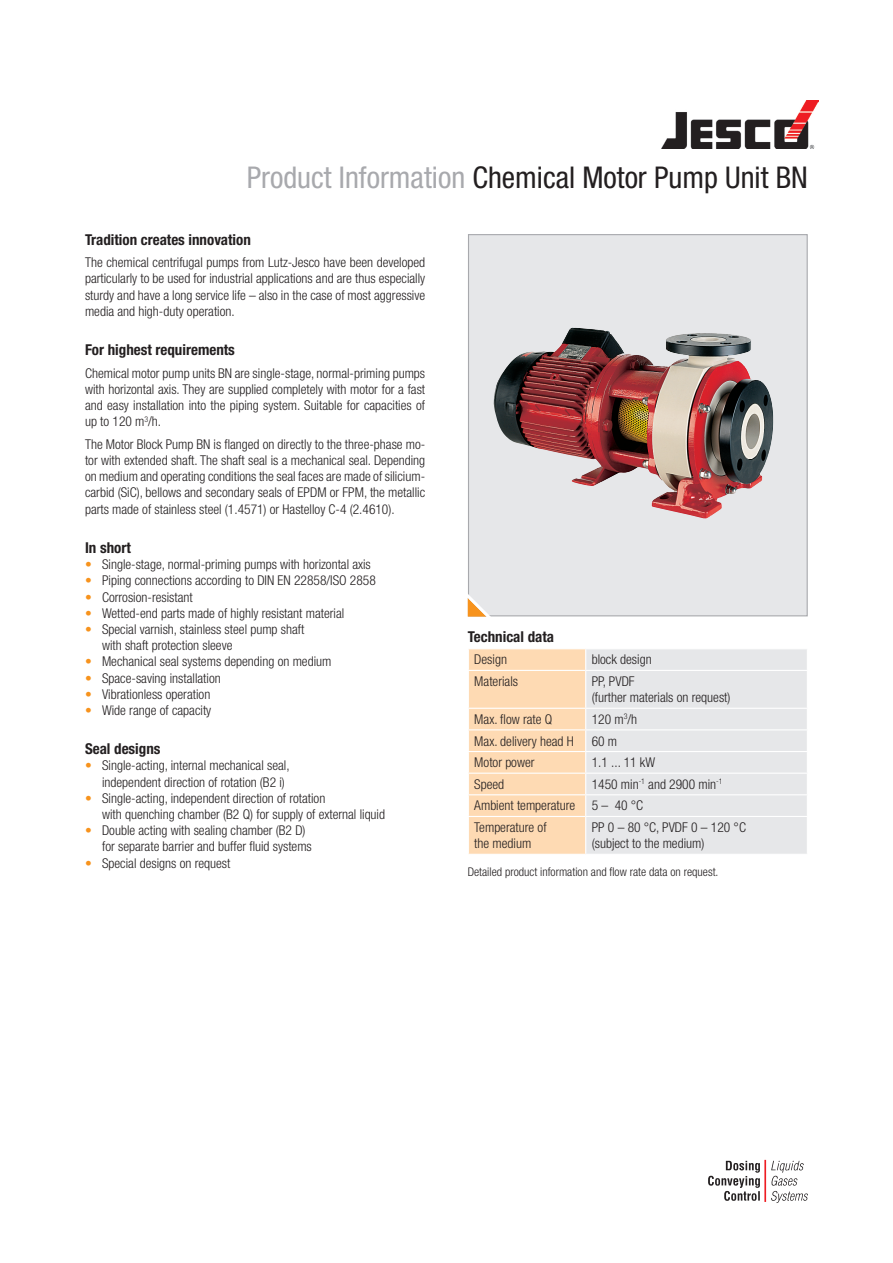
<style>
.page{position:relative;width:893px;height:1263px;background:#fff}
.page>*{position:absolute;margin:0;border:0;box-sizing:border-box;transform-origin:0 0}
.pi-produktname{font:condensed 30px "Helvetica Neue LT Pro";color:#231f20}
.pi-fliesstext-kapite{font:700 condensed 15px "Helvetica Neue LT Pro";color:#231f20}
.pi-fliesstext{font:300 condensed 13.5px/16.2px "Helvetica Neue LT Pro";color:#231f20;text-align:justify}
.pi-fliesstext-aufzae{font:300 condensed 13.5px/16.2px "Helvetica Neue LT Pro";color:#231f20}
.pi-tabelle-auf-grau{font:300 condensed 13.5px/16.2px "Helvetica Neue LT Pro";color:#231f20}
.pi-tabelle-auf-produ{font:300 condensed 13.5px/16.2px "Helvetica Neue LT Pro";color:#231f20}
.pi-anschrift{font:300 condensed 12px "Helvetica Neue LT Pro";color:#231f20}
.s1{color:#a8a9ad}
.s2{color:#f7931d}
</style>
<div class="page">
<div style="left:468px;top:234px;width:340px;height:382px;background:#e6e7e9;border:1px solid #a8a9ad"></div>
<svg style="left:467px;top:585px;width:32px;height:32px"></svg>
<div style="left:586px;top:649px;width:221px;height:205px;background:#e6e7e9"></div>
<hr style="left:586px;top:670px;width:222px;height:1px;background:#fff">
<hr style="left:586px;top:708px;width:222px;height:1px;background:#fff">
<hr style="left:586px;top:729px;width:222px;height:1px;background:#fff">
<hr style="left:586px;top:751px;width:222px;height:1px;background:#fff">
<hr style="left:586px;top:773px;width:222px;height:1px;background:#fff">
<hr style="left:586px;top:794px;width:222px;height:1px;background:#fff">
<svg style="left:468px;top:649px;width:118px;height:205px;background:#fddbb6"></svg>
<hr style="left:468px;top:816px;width:118px;height:1px;background:#fff">
<hr style="left:468px;top:817px;width:1px;height:37px;background:#fff">
<hr style="left:586px;top:816px;width:222px;height:1px;background:#fff">
<hr style="left:585px;top:817px;width:1px;height:37px;background:#fff">
<img style="left:493px;top:328px;width:281px;height:190px">
<hr style="left:764px;top:1160px;width:2px;height:42px;background:#ee1d23">
<svg style="left:708px;top:1161px;width:100px;height:42px"></svg>
<img style="left:661px;top:101px;width:158px;height:48px">
<p class="pi-produktname" style="left:247px;top:160px;width:563px"><span class="s1">Product Information</span> Chemical Motor Pump Unit BN</p>
<p class="pi-fliesstext-kapite" style="left:85px;top:231px;width:167px">Tradition creates innovation</p>
<p class="pi-fliesstext" style="left:85px;top:254px;width:342px">The chemical centrifugal pumps from Lutz-Jesco have been developed particularly to be used for industrial applications and are thus especially sturdy and have a long service life – also in the case of most aggressive media and high-duty operation.</p>
<p class="pi-fliesstext-kapite" style="left:85px;top:341px;width:151px">For highest requirements</p>
<p class="pi-fliesstext" style="left:85px;top:365px;width:342px">Chemical motor pump units BN are single-stage, normal-priming pumps with horizontal axis. They are supplied completely with motor for a fast and easy installation into the piping system. Suitable for capacities of up to 120 m<sup>3</sup>/h.</p>
<p class="pi-fliesstext" style="left:85px;top:436px;width:342px">The Motor Block Pump BN is flanged on directly to the three-phase mo&shy;tor with extended shaft. The shaft seal is a mechanical seal. Depending on medium and operating conditions the seal faces are made of silicium&shy;carbid (SiC), bellows and secondary seals of EPDM or FPM, the metallic parts made of stainless steel (1.4571) or Hastelloy C-4 (2.4610).</p>
<p class="pi-fliesstext-kapite" style="left:85px;top:539px;width:47px">In short</p>
<p class="pi-fliesstext-aufzae" style="left:85px;top:556px;width:287px"><span class="s2">•</span> Single-stage, normal-priming pumps with horizontal axis</p>
<p class="pi-fliesstext-aufzae" style="left:85px;top:572px;width:292px"><span class="s2">•</span> Piping connections according to DIN EN 22858/ISO 2858</p>
<p class="pi-fliesstext-aufzae" style="left:85px;top:589px;width:109px"><span class="s2">•</span> Corrosion-resistant</p>
<p class="pi-fliesstext-aufzae" style="left:85px;top:605px;width:261px"><span class="s2">•</span> Wetted-end parts made of highly resistant material</p>
<p class="pi-fliesstext-aufzae" style="left:102px;top:621px;width:204px;text-indent:-17px"><span class="s2">•</span> Special varnish, stainless steel pump shaft with shaft protection sleeve</p>
<p class="pi-fliesstext-aufzae" style="left:85px;top:653px;width:248px"><span class="s2">•</span> Mechanical seal systems depending on medium</p>
<p class="pi-fliesstext-aufzae" style="left:85px;top:670px;width:137px"><span class="s2">•</span> Space-saving installation</p>
<p class="pi-fliesstext-aufzae" style="left:85px;top:686px;width:127px"><span class="s2">•</span> Vibrationless operation</p>
<p class="pi-fliesstext-aufzae" style="left:85px;top:702px;width:128px"><span class="s2">•</span> Wide range of capacity</p>
<p class="pi-fliesstext-kapite" style="left:85px;top:740px;width:77px">Seal designs</p>
<p class="pi-fliesstext-aufzae" style="left:102px;top:757px;width:189px;text-indent:-17px"><span class="s2">•</span> Single-acting, internal mechanical seal, independent direction of rotation (B2 i)</p>
<p class="pi-fliesstext-aufzae" style="left:102px;top:790px;width:285px;text-indent:-17px"><span class="s2">•</span> Single-acting, independent direction of rotation<br>with quenching chamber (B2 Q) for supply of external liquid</p>
<p class="pi-fliesstext-aufzae" style="left:102px;top:822px;width:211px;text-indent:-17px"><span class="s2">•</span> Double acting with sealing chamber (B2 D) for separate barrier and buffer fluid systems</p>
<p class="pi-fliesstext-aufzae" style="left:85px;top:855px;width:147px"><span class="s2">•</span> Special designs on request</p>
<p class="pi-fliesstext-kapite" style="left:468px;top:628px;width:88px">Technical data</p>
<p class="pi-tabelle-auf-produ" style="left:474px;top:651px;width:34px">Design</p>
<p class="pi-tabelle-auf-grau" style="left:592px;top:651px;width:61px">block design</p>
<p class="pi-tabelle-auf-produ" style="left:474px;top:673px;width:45px">Materials</p>
<p class="pi-tabelle-auf-grau" style="left:592px;top:673px;width:140px">PP, PVDF<br>(further materials on request)</p>
<p class="pi-tabelle-auf-produ" style="left:474px;top:711px;width:80px">Max. flow rate Q</p>
<p class="pi-tabelle-auf-grau" style="left:592px;top:711px;width:47px">120 m<sup>3</sup>/h</p>
<p class="pi-tabelle-auf-produ" style="left:474px;top:733px;width:101px">Max. delivery head H</p>
<p class="pi-tabelle-auf-grau" style="left:592px;top:733px;width:27px">60 m</p>
<p class="pi-tabelle-auf-produ" style="left:474px;top:754px;width:62px">Motor power</p>
<p class="pi-tabelle-auf-grau" style="left:592px;top:754px;width:65px">1.1 ... 11 kW</p>
<p class="pi-tabelle-auf-produ" style="left:474px;top:776px;width:31px">Speed</p>
<p class="pi-tabelle-auf-grau" style="left:592px;top:776px;width:132px">1450 min<sup>-1</sup> and 2900 min<sup>-1</sup></p>
<p class="pi-tabelle-auf-produ" style="left:474px;top:797px;width:103px">Ambient temperature</p>
<p class="pi-tabelle-auf-grau" style="left:592px;top:797px;width:53px">5 – 40 °C</p>
<p class="pi-tabelle-auf-produ" style="left:474px;top:819px;width:74px">Temperature of the medium</p>
<p class="pi-tabelle-auf-grau" style="left:592px;top:819px;width:156px">PP 0 – 80 °C, PVDF 0 – 120 °C (subject to the medium)</p>
<p class="pi-anschrift" style="left:468px;top:865px;width:252px">Detailed product information and flow rate data on request.</p>
</div>
